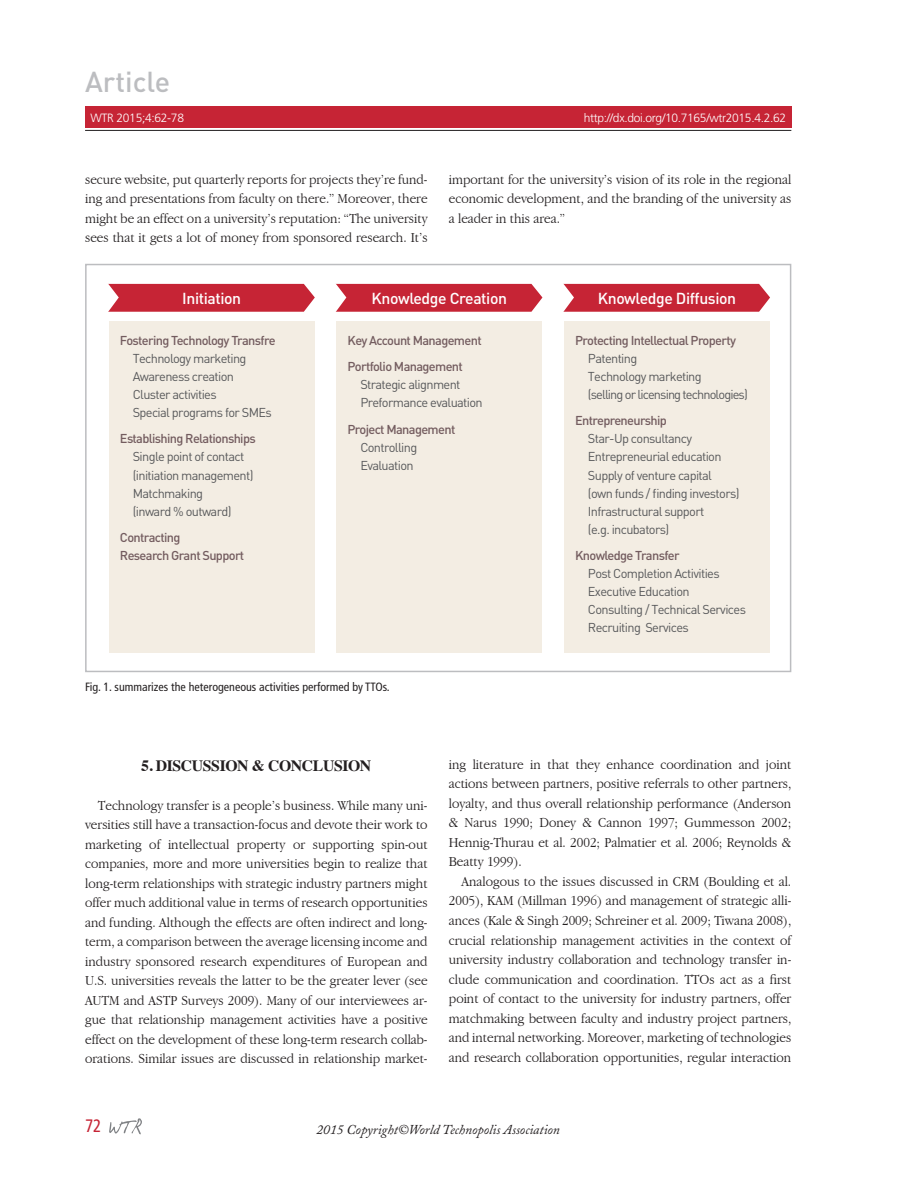
<style>
.page{position:relative;width:919px;height:1187px;background:#fff}
.page>*{position:absolute;margin:0;border:0;box-sizing:border-box;transform-origin:0 0}
.t1{font:500 28.5px "DIN";color:#bcbdc0}
.t2{font:condensed 18px "Frutiger";color:#c62435;scale:.95 1}
.t3{font:500 15.75px "DIN";letter-spacing:-.025em;color:#fff}
.t4{font:700 15.75px "Times";letter-spacing:-.025em;color:#231f20}
.t5{font:300 condensed 14.25px/19.5px "Garamond";color:#231f20;text-align:justify;scale:1.15 1}
.t6{font:italic 13.5px "Adobe Caslon";color:#231f20}
.t7{font:12.75px/18px "DIN";letter-spacing:-.05em;color:#57585a}
.t8{font:500 12.75px/18px "DIN";letter-spacing:-.05em;color:#735c5f}
.t9{font:12.75px/18px "DIN";letter-spacing:-.07em;color:#57585a}
.t10{font:condensed 12px "Frutiger";color:#231f20}
.t11{font:300 12px "Frutiger";letter-spacing:-.025em;color:#fff}
</style>
<div class="page">
<div style="left:85px;top:106px;width:706px;height:22px;background:#c62435"></div>
<hr style="left:85px;top:130px;width:706px;height:1px;background:#231f20">
<svg style="left:109px;top:1118px;width:33px;height:16px"></svg>
<div style="left:85px;top:264px;width:706px;height:408px;background:#fff;border:2px solid #bcbdc0"></div>
<svg style="left:108px;top:283px;width:207px;height:29px;background:#cb3847"></svg>
<div style="left:109px;top:321px;width:205px;height:332px;background:#f3ede3"></div>
<svg style="left:563px;top:283px;width:207px;height:29px;background:#cb3847"></svg>
<div style="left:564px;top:321px;width:205px;height:332px;background:#f3ede3"></div>
<svg style="left:335px;top:283px;width:207px;height:29px;background:#cb3847"></svg>
<div style="left:336px;top:321px;width:206px;height:332px;background:#f3ede3"></div>
<h1 class="t1" style="left:85px;top:64px;width:86px">Article</h1>
<p class="t11" style="left:90px;top:111px;width:95px">WTR 2015;4:62-78</p>
<p class="t11" style="left:583px;top:111px;width:204px">http://dx.doi.org/10.7165/wtr2015.4.2.62</p>
<p class="t5" style="left:85px;top:170px;width:299px">secure website, put quarterly reports for projects they’re fund&shy;ing and presentations from faculty on there.” Moreover, there might be an effect on a university’s reputation: “The university sees that it gets a lot of money from sponsored research. It’s</p>
<p class="t5" style="left:449px;top:169px;width:299px">important for the university’s vision of its role in the regional economic development, and the branding of the university as a leader in this area.”</p>
<p class="t3" style="left:182px;top:288px;width:61px">Initiation</p>
<p class="t8" style="left:120px;top:331px;width:157px">Fostering Technology Transfre</p>
<p class="t7" style="left:133px;top:349px;width:141px">Technology marketing<br>Awareness creation<br>Cluster activities<br>Special programs for SMEs</p>
<p class="t8" style="left:120px;top:429px;width:137px">Establishing Relationships</p>
<p class="t7" style="left:133px;top:447px;width:122px">Single point of contact (initiation management)<br>Matchmaking<br>(inward % outward)</p>
<p class="t8" style="left:120px;top:528px;width:126px">Contracting<br>Research Grant Support</p>
<p class="t3" style="left:371px;top:288px;width:137px">Knowledge Creation</p>
<p class="t8" style="left:347px;top:326px;width:136px;line-height:26.5px">Key Account Management<br>Portfolio Management</p>
<p class="t7" style="left:360px;top:375px;width:124px">Strategic alignment<br>Preformance evaluation</p>
<p class="t8" style="left:347px;top:420px;width:109px">Project Management</p>
<p class="t7" style="left:360px;top:438px;width:58px">Controlling<br>Evaluation</p>
<p class="t10" style="left:85px;top:679px;width:306px">Fig. 1. summarizes the heterogeneous activities performed by TTOs.</p>
<p class="t3" style="left:597px;top:288px;width:140px">Knowledge Diffusion</p>
<p class="t8" style="left:575px;top:331px;width:162px">Protecting Intellectual Property</p>
<p class="t9" style="left:588px;top:349px;width:161px">Patenting<br>Technology marketing<br>(selling or licensing technologies)</p>
<p class="t8" style="left:575px;top:411px;width:93px">Entrepreneurship</p>
<p class="t7" style="left:588px;top:429px;width:153px">Star-Up consultancy<br>Entrepreneurial education<br>Supply of venture capital (own funds / finding investors)<br>Infrastructural support<br>(e.g. incubators)</p>
<p class="t8" style="left:575px;top:546px;width:106px">Knowledge Transfer</p>
<p class="t7" style="left:588px;top:564px;width:159px">Post Completion Activities<br>Executive Education<br>Consulting / Technical Services<br>Recruiting Services</p>
<p class="t4" style="left:141px;top:750px;width:139px">5. DISCUSSION &amp; CONC</p>
<p class="t4" style="left:313px;top:750px;width:48px">LUSION</p>
<p class="t5" style="left:85px;top:795px;width:299px;text-indent:13px">Technology transfer is a people’s business. While many uni&shy;versities still have a transaction-focus and devote their work to marketing of intellectual property or supporting spin-out companies, more and more universities begin to realize that long-term relationships with strategic industry partners might offer much additional value in terms of research opportunities and funding. Although the effects are often indirect and long&shy;term, a comparison between the average licensing income and industry sponsored research expenditures of European and U.S. universities reveals the latter to be the greater lever (see AUTM and ASTP Surveys 2009). Many of our interviewees ar&shy;gue that relationship management activities have a positive effect on the development of these long-term research collab&shy;orations. Similar issues are discussed in relationship market-</p>
<p class="t5" style="left:449px;top:754px;width:299px">ing literature in that they enhance coordination and joint actions between partners, positive referrals to other partners, loyalty, and thus overall relationship performance (Anderson &amp; Narus 1990; Doney &amp; Cannon 1997; Gummesson 2002; Hennig-Thurau et al. 2002; Palmatier et al. 2006; Reynolds &amp; Beatty 1999).</p>
<p class="t5" style="left:449px;top:871px;width:299px;text-indent:13px">Analogous to the issues discussed in CRM (Boulding et al.<br>2005), KAM (Millman 1996) and management of strategic alli&shy;ances (Kale &amp; Singh 2009; Schreiner et al. 2009; Tiwana 2008), crucial relationship management activities in the context of university industry collaboration and technology transfer in&shy;clude communication and coordination. TTOs act as a first point of contact to the university for industry partners, offer matchmaking between faculty and industry project partners, and internal networking. Moreover, marketing of technologies and research collaboration opportunities, regular interaction</p>
<p class="t2" style="left:85px;top:1115px;width:19px">72</p>
<p class="t6" style="left:316px;top:1121px;width:245px">2015 Copyright©World Technopolis Association</p>
</div>
